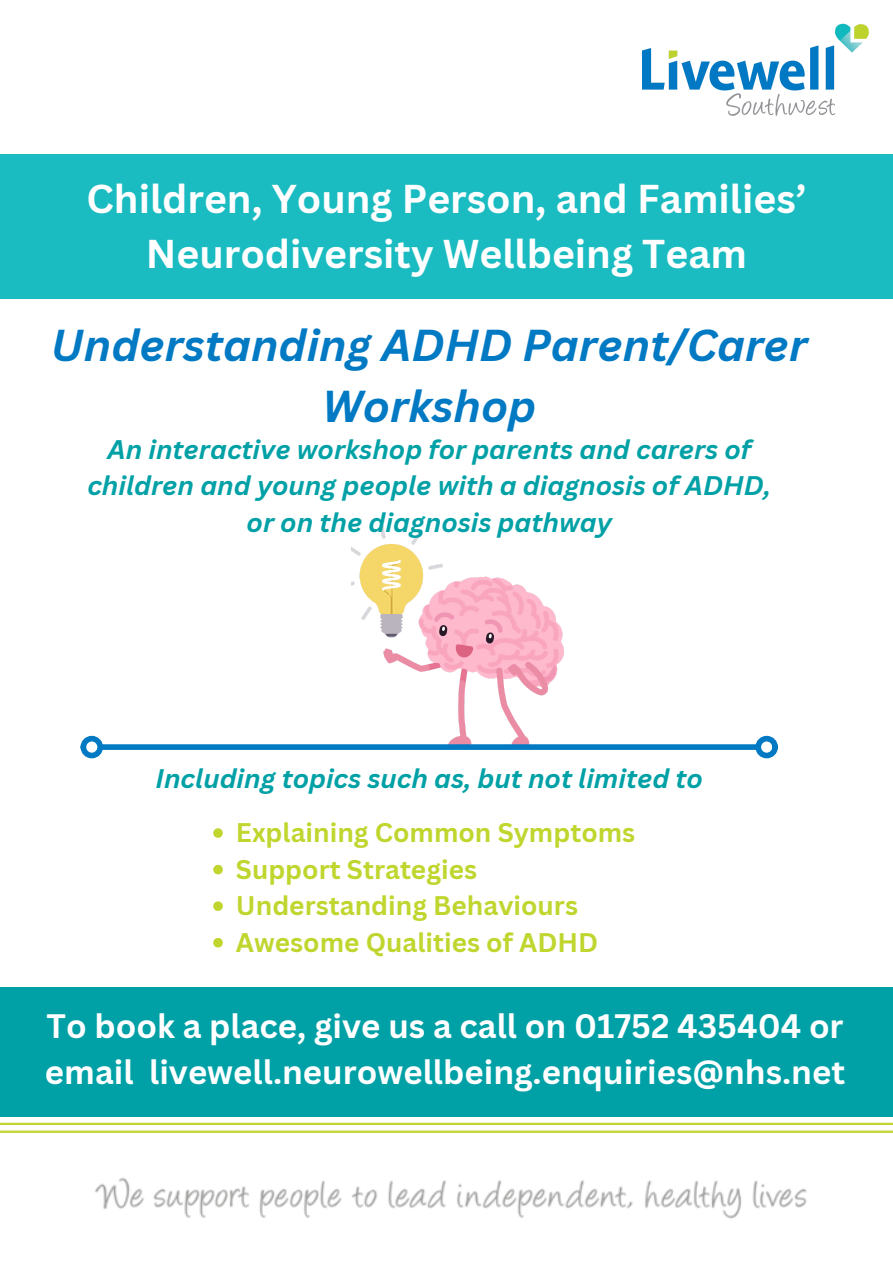
<style>
.page{position:relative;width:893px;height:1263px;background:#fff}
.page>*{position:absolute;margin:0;border:0;box-sizing:border-box;transform-origin:0 0}
.t1{font:italic 700 43.5px/60.8px "Canva Sans";color:#0179c3;text-align:center}
.t2{font:700 39.15px/54.5px "Canva Sans";color:#fff;text-align:center}
.t3{font:700 33px/46.1px "Canva Sans";color:#fff}
.t4{font:italic 700 26.25px/36.5px "Canva Sans";color:#00a1a6;text-align:center}
.t5{font:700 26.25px "Canva Sans";color:#c0d62f}
</style>
<div class="page">
<div style="left:0;top:155px;width:893px;height:144px;background:#1bbcc1"></div>
<div style="left:0;top:987px;width:893px;height:130px;background:#00a1a6"></div>
<img style="left:352px;top:525px;width:211px;height:219px">
<hr style="left:0;top:1123px;width:893px;height:2px;background:#c0d62f">
<hr style="left:0;top:1130px;width:893px;height:3px;background:#c0d62f">
<div style="left:102px;top:744px;width:655px;height:6px;background:#0179c3"></div>
<div style="left:81px;top:736px;width:22px;height:22px;border:6px solid #0179c3;border-radius:50%"></div>
<div style="left:755px;top:736px;width:23px;height:22px;border:6px solid #0179c3;border-radius:50%"></div>
<img style="left:95px;top:1177px;width:712px;height:42px">
<svg style="left:213px;top:828px;width:10px;height:10px"></svg>
<svg style="left:213px;top:865px;width:10px;height:9px"></svg>
<svg style="left:213px;top:901px;width:10px;height:10px"></svg>
<svg style="left:213px;top:938px;width:10px;height:9px"></svg>
<img style="left:642px;top:23px;width:227px;height:93px">
<p class="t2" style="left:86px;top:171px;width:721px">Children, Young Person, and Families’<br>Neurodiversity Wellbeing Team</p>
<h3 class="t1" style="left:51px;top:314px;width:758px">Understanding ADHD Parent/Carer<br>Workshop</h3>
<h1 class="t4" style="left:87px;top:430px;width:685px">An interactive workshop for parents and carers of children and young people with a diagnosis of ADHD, or on the diagnosis pathway</h1>
<h1 class="t4" style="left:155px;top:759px;width:549px">Including topics such as, but not limited to</h1>
<h3 class="t5" style="left:236px;top:814px;width:401px">Explaining Common Symptoms</h3>
<p class="t5" style="left:236px;top:851px;width:243px">Support Strategies</p>
<p class="t5" style="left:236px;top:887px;width:344px">Understanding Behaviours</p>
<p class="t5" style="left:236px;top:924px;width:364px">Awesome Qualities of ADHD</p>
<p class="t3" style="left:45px;top:1002px;width:801px">To book a place, give us a call on 01752 435404 or email livewell.neurowellbeing.enquiries@nhs.net</p>
</div>
